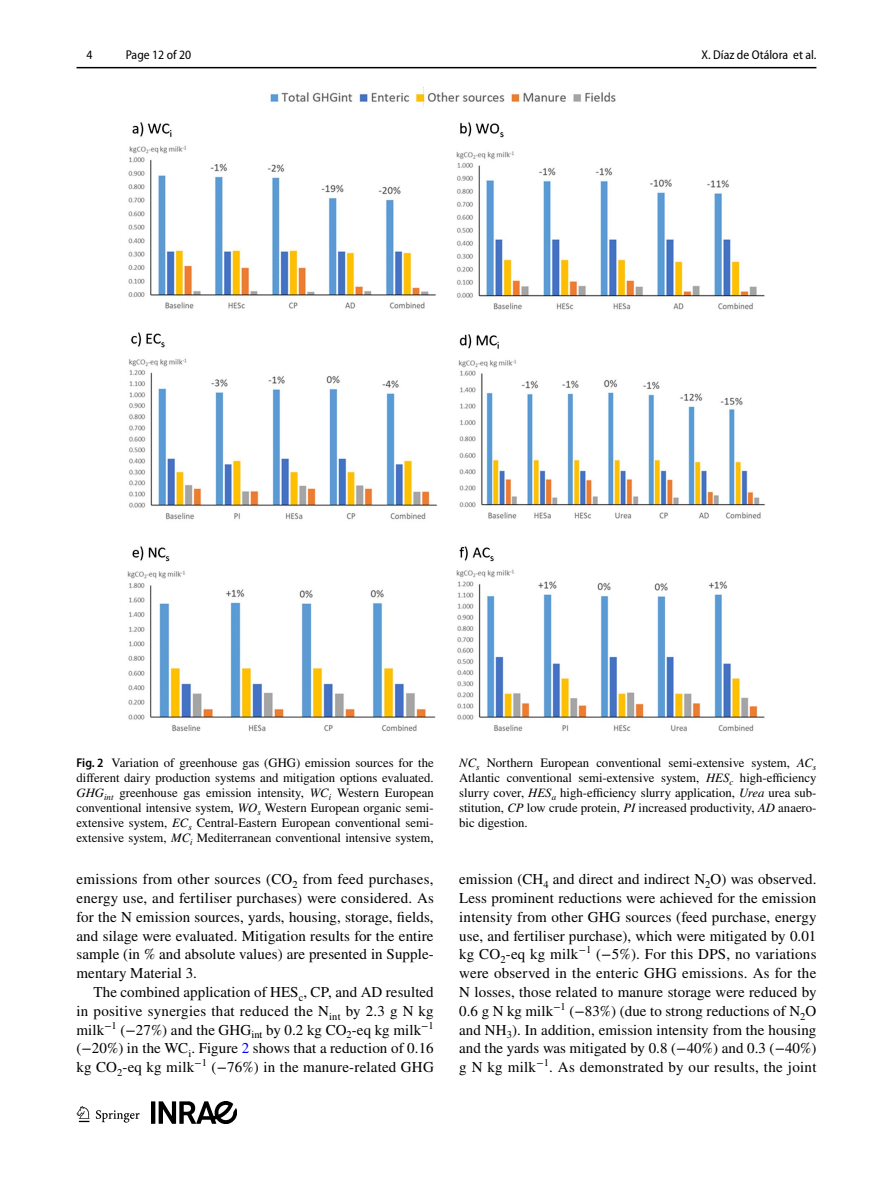
<style>
.page{position:relative;width:893px;height:1187px;background:#fff}
.page>*{position:absolute;margin:0;border:0;box-sizing:border-box;transform-origin:0 0}
.t1{font:15px/18.8px "STIX";letter-spacing:.005em;color:#000;text-align:justify}
.t2{font:12.75px/15px "STIX";color:#000;text-align:justify}
.t3{font:semi-condensed 12.75px "Myriad Pro";color:#000}
.s1{font-family:"Myriad Pro";font-weight:600;font-stretch:semi-condensed}
.s2{font-style:italic}
.s3{color:#00f}
</style>
<div class="page">
<hr style="left:77px;top:67px;width:739px;height:1px;background:#000">
<svg style="left:77px;top:1106px;width:12px;height:15px"></svg>
<svg style="left:96px;top:1110px;width:44px;height:12px"></svg>
<img style="left:151px;top:1101px;width:85px;height:22px">
<img style="left:128px;top:87px;width:637px;height:644px">
<p class="t3" style="left:87px;top:48px;width:8px">4</p>
<p class="t3" style="left:126px;top:48px;width:67px">Page 12 of 20</p>
<p class="t3" style="left:702px;top:48px;width:116px">X. Díaz de Otálora et al.</p>
<p class="t2" style="left:77px;top:755px;width:359px"><span class="s1">Fig. 2</span> Variation of greenhouse gas (GHG) emission sources for the different dairy production systems and mitigation options evaluated.<br><span class="s2">GHG</span><sub>int</sub> greenhouse gas emission intensity, <span class="s2">WC</span><sub>i</sub> Western European conventional intensive system, <span class="s2">WO</span><sub>s</sub> Western European organic semi&shy;extensive system, <span class="s2">EC</span><sub>s</sub> Central-Eastern European conventional semi&shy;extensive system, <span class="s2">MC</span><sub>i</sub> Mediterranean conventional intensive system,</p>
<p class="t2" style="left:459px;top:755px;width:359px"><span class="s2">NC</span><sub>s</sub> Northern European conventional semi-extensive system, <span class="s2">AC</span><sub>s </sub>Atlantic conventional semi-extensive system, <span class="s2">HES</span><sub>c</sub> high-efficiency slurry cover, <span class="s2">HES</span><sub>a</sub> high-efficiency slurry application, <span class="s2">Urea</span> urea sub&shy;stitution, <span class="s2">CP</span> low crude protein, <span class="s2">PI</span> increased productivity, <span class="s2">AD</span> anaero&shy;bic digestion.</p>
<p class="t1" style="left:77px;top:871px;width:359px">emissions from other sources (CO<sub>2</sub> from feed purchases, energy use, and fertiliser purchases) were considered. As for the N emission sources, yards, housing, storage, fields, and silage were evaluated. Mitigation results for the entire sample (in % and absolute values) are presented in Supple&shy;mentary Material 3.</p>
<p class="t1" style="left:77px;top:983px;width:359px;text-indent:17px">The combined application of HES<sub>c</sub>, CP, and AD resulted in positive synergies that reduced the N<sub>int</sub> by 2.3 g N kg milk<sup>−1</sup> (−27%) and the GHG<sub>int</sub> by 0.2 kg CO<sub>2</sub>-eq kg milk<sup>−1 </sup>(−20%) in the WC<sub>i</sub>. Figure <span class="s3">2</span> shows that a reduction of 0.16 kg CO<sub>2</sub>-eq kg milk<sup>−1</sup> (−76%) in the manure-related GHG</p>
<p class="t1" style="left:459px;top:871px;width:359px">emission (CH<sub>4</sub> and direct and indirect N<sub>2</sub>O) was observed.<br>Less prominent reductions were achieved for the emission intensity from other GHG sources (feed purchase, energy use, and fertiliser purchase), which were mitigated by 0.01 kg CO<sub>2</sub>-eq kg milk<sup>−1</sup> (−5%). For this DPS, no variations were observed in the enteric GHG emissions. As for the N losses, those related to manure storage were reduced by 0.6 g N kg milk<sup>−1</sup> (−83%) (due to strong reductions of N<sub>2</sub>O and NH<sub>3</sub>). In addition, emission intensity from the housing and the yards was mitigated by 0.8 (−40%) and 0.3 (−40%) g N kg milk<sup>−1</sup>. As demonstrated by our results, the joint</p>
</div>
